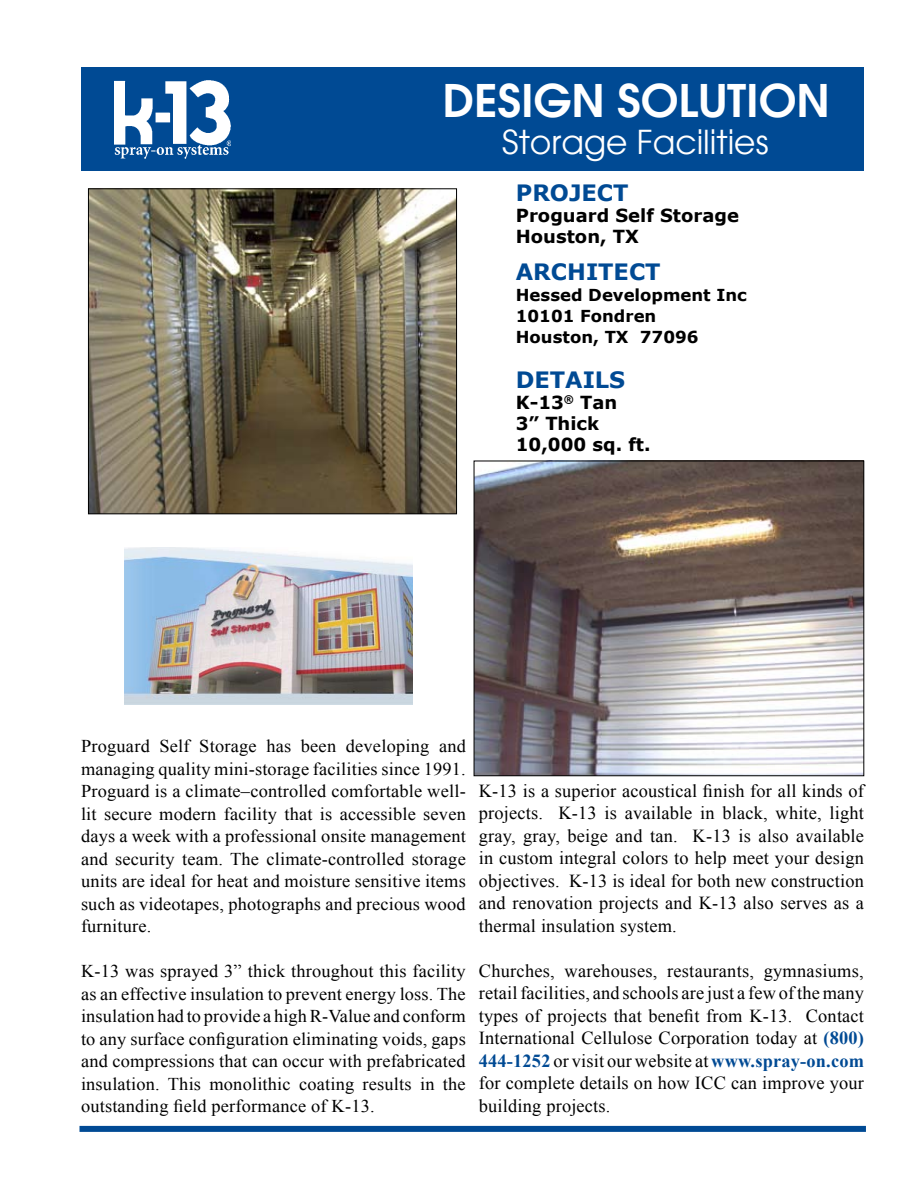
<style>
.page{position:relative;width:918px;height:1188px;background:#fff}
.page>*{position:absolute;margin:0;border:0;box-sizing:border-box;transform-origin:0 0}
.t1{font:600 45px "Avant Garde";color:#fff}
.t2{font:33px "Avant Garde";color:#fff}
.t3{font:700 22.5px "Verdana";color:#004a94}
.t4{font:18.3px/22.5px "Times New Roman";letter-spacing:.01em;color:#000;text-align:justify}
.t5{font:18px/22.5px "Times New Roman";letter-spacing:.01em;color:#000;text-align:justify}
.t6{font:700 18px/21px "Verdana";color:#000}
.t7{font:700 16.5px/21px "Verdana";color:#000}
.s1{font-weight:700;color:#004a94}
</style>
<div class="page">
<div style="left:80px;top:1126px;width:786px;height:6px;background:#004a94"></div>
<div style="left:81px;top:68px;width:783px;height:103px;background:#004a94"></div>
<img style="left:114px;top:80px;width:117px;height:79px">
<img style="left:476px;top:463px;width:386px;height:311px">
<div style="left:474px;top:461px;width:390px;height:315px;border:1px solid #000"></div>
<img style="left:90px;top:191px;width:365px;height:321px">
<div style="left:88px;top:189px;width:369px;height:325px;border:1px solid #000"></div>
<img style="left:124px;top:548px;width:289px;height:157px">
<h1 class="t1" style="left:443px;top:70px;width:389px">DESIGN SOLUTION</h1>
<h2 class="t2" style="left:502px;top:122px;width:268px">Storage Facilities</h2>
<p class="t3" style="left:516px;top:178px;width:114px">PROJECT</p>
<p class="t6" style="left:516px;top:204px;width:225px">Proguard Self Storage<br>Houston, TX</p>
<p class="t3" style="left:516px;top:258px;width:146px">ARCHITECT</p>
<p class="t7" style="left:516px;top:284px;width:233px">Hessed Development Inc<br>10101 Fondren<br>Houston, TX 77096</p>
<p class="t3" style="left:516px;top:366px;width:111px">DETAILS</p>
<p class="t6" style="left:516px;top:391px;width:136px">K-13<sup>®</sup> Tan<br>3” Thick<br>10,000 sq. ft.</p>
<p class="t5" style="left:81px;top:735px;width:386px">Proguard Self Storage has been developing and managing quality mini-storage facilities since 1991.<br>Proguard is a climate–controlled comfortable well&shy;lit secure modern facility that is accessible seven days a week with a professional onsite management and security team. The climate-controlled storage units are ideal for heat and moisture sensitive items such as videotapes, photographs and precious wood furniture.</p>
<p class="t5" style="left:81px;top:960px;width:386px">K-13 was sprayed 3” thick throughout this facility as an effective insulation to prevent energy loss. The insulation had to provide a high R-Value and conform to any surface configuration eliminating voids, gaps and compressions that can occur with prefabricated insulation. This monolithic coating results in the outstanding field performance of K-13.</p>
<p class="t4" style="left:479px;top:779px;width:387px">K-13 is a superior acoustical finish for all kinds of projects. K-13 is available in black, white, light gray, gray, beige and tan. K-13 is also available in custom integral colors to help meet your design objectives. K-13 is ideal for both new construction and renovation projects and K-13 also serves as a thermal insulation system.</p>
<p class="t4" style="left:479px;top:959px;width:387px">Churches, warehouses, restaurants, gymnasiums, retail facilities, and schools are just a few of the many types of projects that benefit from K-13. Contact International Cellulose Corporation today at <span class="s1">(800)<br>444-1252</span> or visit our website at <span class="s1">www.spray-on.com </span>for complete details on how ICC can improve your building projects.</p>
</div>
